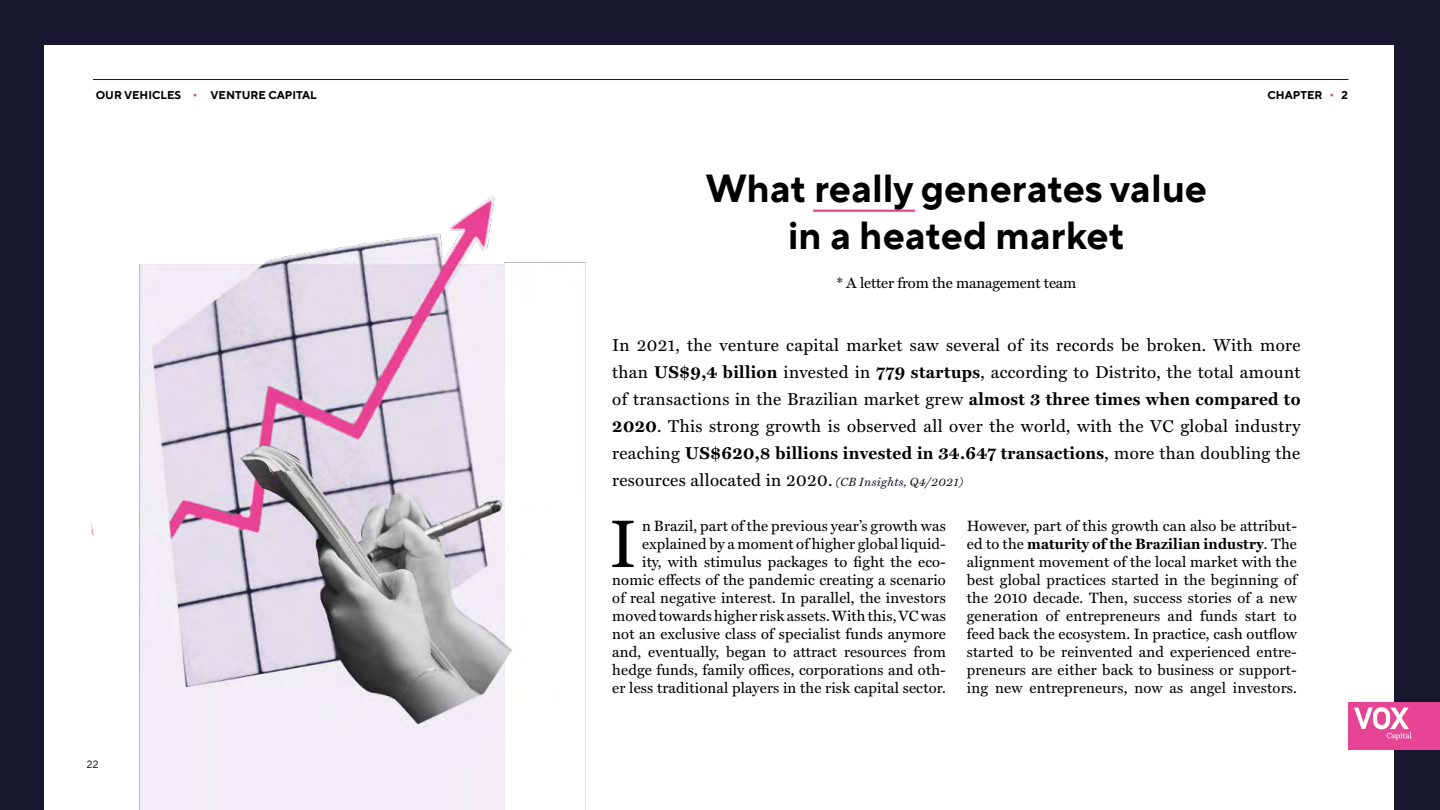
<style>
.page{position:relative;width:1440px;height:810px;background:#fff}
.page>*{position:absolute;margin:0;border:0;box-sizing:border-box;transform-origin:0 0}
.t1{font:67.72px "Miller Text";color:#000}
.t2{font:700 39px/46.8px "TT Norms Pro";color:#000;text-align:center}
.t3{font:17.25px/27px "Miller Text";letter-spacing:.02em;color:#000;text-align:justify}
.t4{font:15px/18px "Miller Text";letter-spacing:.01em;color:#000;text-align:right}
.t5{font:15px "Miller Text";letter-spacing:-.01em;color:#000}
.t6{font:700 11.25px "TT Norms Pro";color:#000}
.t7{font:10.5px "TT Norms Pro";color:#000}
.s1{color:#e84594}
.s2{font-weight:700}
.s3{font-style:italic;font-size:12px;color:#151421}
</style>
<div class="page">
<div style="left:1394px;top:0;width:46px;height:810px;background:#17182d"></div>
<div style="left:0;top:0;width:44px;height:810px;background:#17182d"></div>
<div style="left:0;top:0;width:1440px;height:45px;background:#17182d"></div>
<hr style="left:93px;top:79px;width:1255px;height:1px;background:#17182d">
<div style="left:1348px;top:702px;width:92px;height:48px;background:#e74493"></div>
<svg style="left:1354px;top:707px;width:58px;height:33px"></svg>
<img style="left:91px;top:196px;width:495px;height:614px">
<hr style="left:813px;top:210px;width:102px;height:2px;background:#e84594">
<p class="t6" style="left:96px;top:87px;width:223px">OUR VEHICLES <span class="s1">•</span> VENTURE CAPITAL</p>
<p class="t6" style="left:1268px;top:87px;width:82px">CHAPTER <span class="s1">•</span> 2</p>
<h2 class="t2" style="left:706px;top:162px;width:503px">What really generates value in a heated market</h2>
<p class="t5" style="left:836px;top:271px;width:242px">* A letter from the management team</p>
<p class="t3" style="left:612px;top:330px;width:690px">In 2021, the venture capital market saw several of its records be broken. With more than <span class="s2">US$9,4 billion</span> invested in <span class="s2">779 startups</span>, according to Distrito, the total amount of transactions in the Brazilian market grew <span class="s2">almost 3 three times when compared to 2020</span>. This strong growth is observed all over the world, with the VC global industry reaching <span class="s2">US$620,8 billions invested in 34.647 transactions</span>, more than doubling the resources allocated in 2020. <span class="s3">(CB Insights, Q4/2021)</span></p>
<p class="t7" style="left:87px;top:757px;width:13px">22</p>
<p class="t4" style="left:612px;top:516px;width:335px">n Brazil, part of the previous year’s growth was explained by a moment of higher global liquid-<br>ity, with stimulus packages to fight the eco&shy;nomic effects of the pandemic creating a scenario of real negative interest. In parallel, the investors moved towards higher risk assets. With this, VC was not an exclusive class of specialist funds anymore and, eventually, began to attract resources from hedge funds, family offices, corporations and oth&shy;er less traditional players in the risk capital sector.</p>
<p class="t4" style="left:967px;top:516px;width:332px;text-align:justify">However, part of this growth can also be attribut&shy;ed to the <span class="s2">maturity of the Brazilian industry</span>. The alignment movement of the local market with the best global practices started in the beginning of the 2010 decade. Then, success stories of a new generation of entrepreneurs and funds start to feed back the ecosystem. In practice, cash outflow started to be reinvented and experienced entre&shy;preneurs are either back to business or support&shy;ing new entrepreneurs, now as angel investors.</p>
<h1 class="t1" style="left:609px;top:490px;width:29px">I</h1>
</div>
